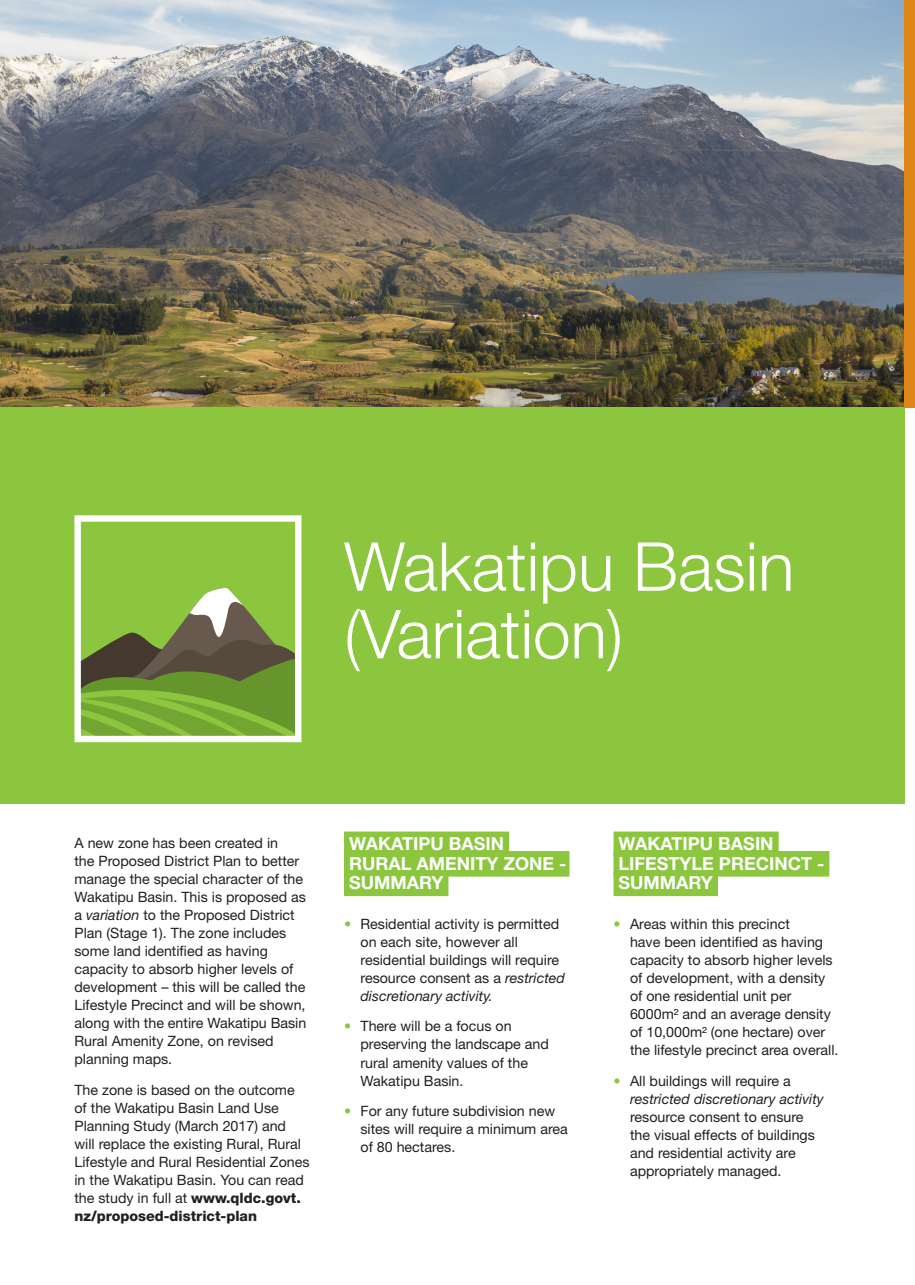
<style>
.page{position:relative;width:915px;height:1285px;background:#fff}
.page>*{position:absolute;margin:0;border:0;box-sizing:border-box;transform-origin:0 0}
.MAIN_body{font:300 67.5px/67.5px "Helvetica Neue LT Std";color:#fff}
.HEAD_2_green{font:700 18px/19.5px "Helvetica Neue LT Std";color:#fff}
.MAIN_body_tab{font:14.25px/18px "Helvetica Neue LT Std";color:#231f20}
.s1{font-style:italic}
.s2{font-weight:800}
.s3{color:#8bc63e}
</style>
<div class="page">
<img style="left:0;top:0;width:904px;height:407px">
<div style="left:904px;top:0;width:10px;height:407px;background:#df8619"></div>
<div style="left:0;top:407px;width:904px;height:396px;background:#8bc63e"></div>
<div style="left:344px;top:831px;width:165px;height:25px;background:#8bc63e"></div>
<div style="left:344px;top:850px;width:225px;height:26px;background:#8bc63e"></div>
<div style="left:344px;top:870px;width:104px;height:25px;background:#8bc63e"></div>
<div style="left:613px;top:831px;width:165px;height:25px;background:#8bc63e"></div>
<div style="left:613px;top:850px;width:216px;height:26px;background:#8bc63e"></div>
<div style="left:613px;top:870px;width:104px;height:25px;background:#8bc63e"></div>
<svg style="left:74px;top:587px;width:226px;height:156px"></svg>
<div style="left:74px;top:515px;width:227px;height:227px;border:6px solid #fff"></div>
<p class="MAIN_body" style="left:344px;top:531px;width:452px">Wakatipu Basin (Variation)</p>
<p class="MAIN_body_tab" style="left:74px;top:833px;width:233px">A new zone has been created in<br>the Proposed District Plan to better manage the special character of the<br>Wakatipu Basin. This is proposed as a <span class="s1">variation</span> to the Proposed District<br>Plan (Stage 1). The zone includes some land identified as having capacity to absorb higher levels of development – this will be called the<br>Lifestyle Precinct and will be shown, along with the entire Wakatipu Basin<br>Rural Amenity Zone, on revised planning maps.</p>
<p class="MAIN_body_tab" style="left:74px;top:1080px;width:236px">The zone is based on the outcome of the Wakatipu Basin Land Use Planning Study (March 2017) and will replace the existing Rural, Rural Lifestyle and Rural Residential Zones in the Wakatipu Basin. You can read the study in full at <span class="s2">www.qldc.govt. nz/proposed-district-plan</span></p>
<p class="HEAD_2_green" style="left:349px;top:833px;width:219px">WAKATIPU BASIN<br>RURAL AMENITY ZONE -<br>SUMMARY</p>
<p class="MAIN_body_tab" style="left:360px;top:914px;width:206px;text-indent:-16px"><span class="s3">•</span> Residential activity is permitted on each site, however all residential buildings will require resource consent as a <span class="s1">restricted discretionary activity.</span></p>
<p class="MAIN_body_tab" style="left:360px;top:1016px;width:190px;text-indent:-16px"><span class="s3">•</span> There will be a focus on preserving the landscape and rural amenity values of the<br>Wakatipu Basin.</p>
<p class="MAIN_body_tab" style="left:360px;top:1101px;width:209px;text-indent:-16px"><span class="s3">•</span> For any future subdivision new sites will require a minimum area of 80 hectares.</p>
<p class="HEAD_2_green" style="left:618px;top:833px;width:207px">WAKATIPU BASIN<br>LIFESTYLE PRECINCT -<br>SUMMARY</p>
<p class="MAIN_body_tab" style="left:629px;top:914px;width:210px;text-indent:-16px"><span class="s3">•</span> Areas within this precinct<br>have been identified as having capacity to absorb higher levels of development, with a density of one residential unit per<br>6000m² and an average density of 10,000m² (one hectare) over the lifestyle precinct area overall.</p>
<p class="MAIN_body_tab" style="left:629px;top:1070px;width:195px;text-indent:-16px"><span class="s3">•</span> All buildings will require a <span class="s1">restricted discretionary activity </span>resource consent to ensure the visual effects of buildings and residential activity are appropriately managed.</p>
</div>
